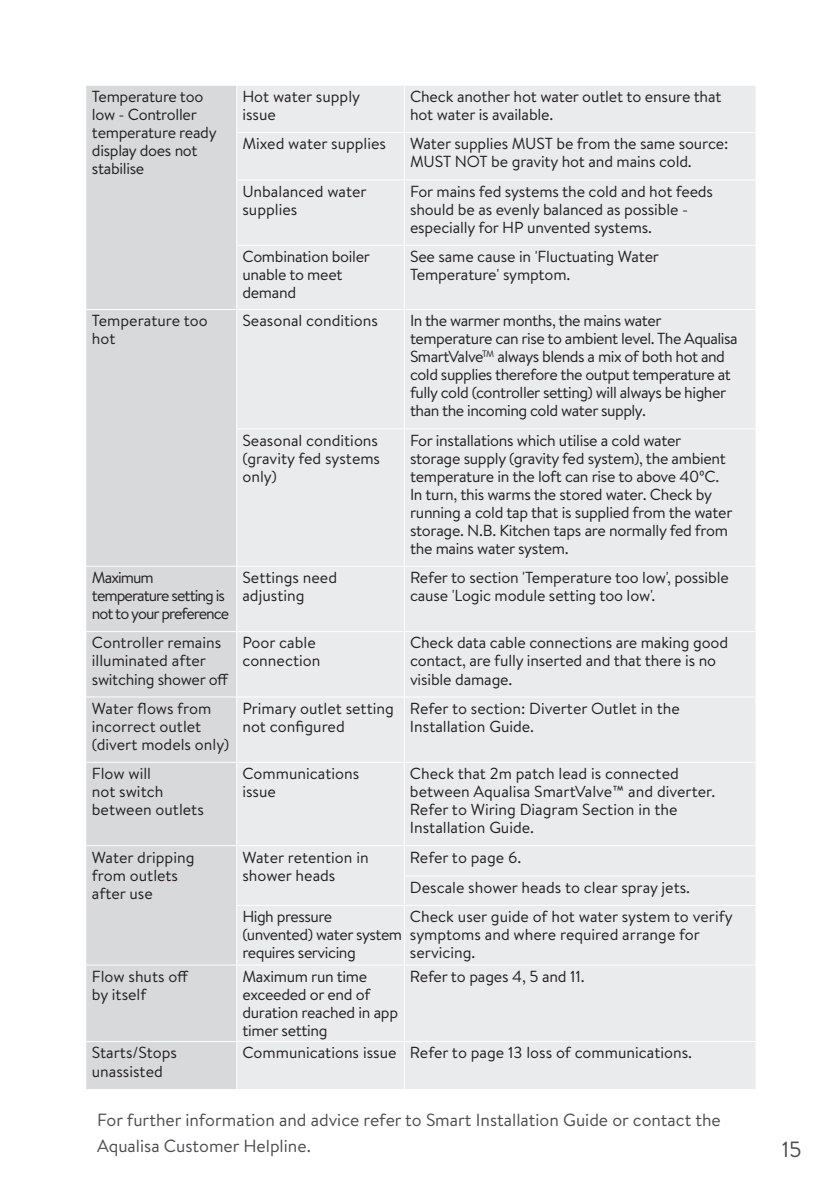
<style>
.page{position:relative;width:840px;height:1191px;background:#fff}
.page>*{position:absolute;margin:0;border:0;box-sizing:border-box;transform-origin:0 0}
.t1{font:22px "Brandon Text";color:#4b4c4d}
.t2{font:17.6px/26px "Brandon Text";color:#4b4c4d}
.t3{font:16px/18px "Brandon Text";letter-spacing:-.01em;color:#231f20}
.t4{font:16px/18px "Brandon Text";letter-spacing:-.03em;color:#231f20}
.t5{font:16px/18px "Brandon Text";letter-spacing:-.06em;color:#231f20}
</style>
<div class="page">
<div style="left:86px;top:86px;width:150px;height:1003px;background:#d8d9db"></div>
<div style="left:237px;top:86px;width:518px;height:1003px;background:#eaebec"></div>
<hr style="left:403px;top:86px;width:1px;height:46px;background:#fff">
<hr style="left:403px;top:133px;width:1px;height:46px;background:#fff">
<hr style="left:403px;top:180px;width:1px;height:65px;background:#fff">
<hr style="left:403px;top:246px;width:1px;height:63px;background:#fff">
<hr style="left:403px;top:310px;width:1px;height:118px;background:#fff">
<hr style="left:403px;top:429px;width:1px;height:137px;background:#fff">
<hr style="left:403px;top:567px;width:1px;height:64px;background:#fff">
<hr style="left:403px;top:632px;width:1px;height:64px;background:#fff">
<hr style="left:403px;top:697px;width:1px;height:65px;background:#fff">
<hr style="left:403px;top:763px;width:1px;height:82px;background:#fff">
<svg style="left:403px;top:846px;width:1px;height:59px"></svg>
<hr style="left:403px;top:906px;width:1px;height:58px;background:#fff">
<hr style="left:403px;top:965px;width:1px;height:76px;background:#fff">
<hr style="left:403px;top:1042px;width:1px;height:47px;background:#fff">
<hr style="left:86px;top:309px;width:151px;height:1px;background:#fff">
<hr style="left:86px;top:566px;width:151px;height:1px;background:#fff">
<hr style="left:86px;top:631px;width:151px;height:1px;background:#fff">
<hr style="left:86px;top:762px;width:151px;height:1px;background:#fff">
<hr style="left:86px;top:845px;width:151px;height:1px;background:#fff">
<hr style="left:86px;top:696px;width:151px;height:1px;background:#fff">
<hr style="left:86px;top:1041px;width:151px;height:1px;background:#fff">
<hr style="left:236px;top:132px;width:168px;height:1px;background:#fff">
<hr style="left:404px;top:132px;width:351px;height:1px;background:#fff">
<hr style="left:236px;top:179px;width:168px;height:1px;background:#fff">
<hr style="left:404px;top:179px;width:351px;height:1px;background:#fff">
<hr style="left:236px;top:245px;width:168px;height:1px;background:#fff">
<hr style="left:404px;top:245px;width:351px;height:1px;background:#fff">
<hr style="left:237px;top:309px;width:167px;height:1px;background:#fff">
<hr style="left:404px;top:309px;width:351px;height:1px;background:#fff">
<hr style="left:236px;top:428px;width:168px;height:1px;background:#fff">
<hr style="left:404px;top:428px;width:351px;height:1px;background:#fff">
<hr style="left:237px;top:566px;width:167px;height:1px;background:#fff">
<hr style="left:404px;top:566px;width:351px;height:1px;background:#fff">
<hr style="left:237px;top:631px;width:167px;height:1px;background:#fff">
<hr style="left:404px;top:631px;width:351px;height:1px;background:#fff">
<hr style="left:237px;top:696px;width:167px;height:1px;background:#fff">
<hr style="left:404px;top:696px;width:351px;height:1px;background:#fff">
<hr style="left:237px;top:762px;width:167px;height:1px;background:#fff">
<hr style="left:404px;top:762px;width:351px;height:1px;background:#fff">
<hr style="left:237px;top:845px;width:167px;height:1px;background:#fff">
<hr style="left:404px;top:845px;width:351px;height:1px;background:#fff">
<hr style="left:403px;top:875px;width:352px;height:1px;background:#fff">
<hr style="left:236px;top:905px;width:168px;height:1px;background:#fff">
<hr style="left:404px;top:905px;width:351px;height:1px;background:#fff">
<hr style="left:237px;top:964px;width:167px;height:1px;background:#fff">
<hr style="left:404px;top:964px;width:351px;height:1px;background:#fff">
<hr style="left:237px;top:1041px;width:167px;height:1px;background:#fff">
<hr style="left:404px;top:1041px;width:351px;height:1px;background:#fff">
<hr style="left:86px;top:964px;width:151px;height:1px;background:#fff">
<p class="t3" style="left:92px;top:87px;width:126px">Temperature too low - Controller temperature ready display does not stabilise</p>
<p class="t3" style="left:242px;top:87px;width:119px">Hot water supply issue</p>
<p class="t3" style="left:410px;top:87px;width:313px">Check another hot water outlet to ensure that hot water is available.</p>
<p class="t3" style="left:242px;top:134px;width:145px">Mixed water supplies</p>
<p class="t3" style="left:410px;top:134px;width:319px">Water supplies MUST be from the same source:<br>MUST NOT be gravity hot and mains cold.</p>
<p class="t3" style="left:242px;top:182px;width:126px">Unbalanced water supplies</p>
<p class="t3" style="left:410px;top:182px;width:304px">For mains fed systems the cold and hot feeds should be as evenly balanced as possible - especially for HP unvented systems.</p>
<p class="t3" style="left:242px;top:247px;width:129px">Combination boiler unable to meet demand</p>
<p class="t3" style="left:410px;top:247px;width:250px">See same cause in 'Fluctuating Water<br>Temperature' symptom.</p>
<p class="t3" style="left:92px;top:311px;width:117px">Temperature too hot</p>
<p class="t3" style="left:242px;top:311px;width:137px">Seasonal conditions</p>
<p class="t4" style="left:410px;top:311px;width:329px">In the warmer months, the mains water temperature can rise to ambient level. The Aqualisa SmartValve<sup>TM</sup> always blends a mix of both hot and cold supplies therefore the output temperature at fully cold (controller setting) will always be higher than the incoming cold water supply.</p>
<p class="t3" style="left:242px;top:431px;width:139px">Seasonal conditions (gravity fed systems only)</p>
<p class="t3" style="left:410px;top:431px;width:324px">For installations which utilise a cold water storage supply (gravity fed system), the ambient temperature in the loft can rise to above 40ºC.<br>In turn, this warms the stored water. Check by running a cold tap that is supplied from the water storage. N.B. Kitchen taps are normally fed from the mains water system.</p>
<p class="t5" style="left:92px;top:568px;width:139px">Maximum temperature setting is not to your preference</p>
<p class="t3" style="left:242px;top:568px;width:96px">Settings need adjusting</p>
<p class="t3" style="left:410px;top:568px;width:320px">Refer to section 'Temperature too low', possible cause 'Logic module setting too low'.</p>
<p class="t3" style="left:92px;top:633px;width:138px">Controller remains illuminated after switching shower off</p>
<p class="t3" style="left:242px;top:633px;width:79px">Poor cable connection</p>
<p class="t3" style="left:410px;top:633px;width:319px">Check data cable connections are making good contact, are fully inserted and that there is no visible damage.</p>
<p class="t3" style="left:92px;top:698px;width:139px">Water flows from incorrect outlet (divert models only)</p>
<p class="t3" style="left:242px;top:698px;width:153px">Primary outlet setting not configured</p>
<p class="t3" style="left:410px;top:698px;width:271px">Refer to section: Diverter Outlet in the<br>Installation Guide.</p>
<p class="t3" style="left:92px;top:764px;width:113px">Flow will<br>not switch between outlets</p>
<p class="t3" style="left:242px;top:764px;width:118px">Communications issue</p>
<p class="t3" style="left:410px;top:764px;width:307px">Check that 2m patch lead is connected between Aqualisa SmartValve™ and diverter.<br>Refer to Wiring Diagram Section in the Installation Guide.</p>
<p class="t3" style="left:92px;top:847px;width:104px">Water dripping from outlets after use</p>
<p class="t3" style="left:242px;top:847px;width:128px">Water retention in shower heads</p>
<p class="t3" style="left:410px;top:841px;width:281px;line-height:30.4px">Refer to page 6.<br>Descale shower heads to clear spray jets.</p>
<p class="t4" style="left:242px;top:907px;width:161px">High pressure (unvented) water system requires servicing</p>
<p class="t3" style="left:410px;top:907px;width:324px">Check user guide of hot water system to verify symptoms and where required arrange for servicing.</p>
<p class="t3" style="left:92px;top:966px;width:98px">Flow shuts off by itself</p>
<p class="t3" style="left:242px;top:966px;width:157px">Maximum run time exceeded or end of duration reached in app timer setting</p>
<p class="t3" style="left:409px;top:966px;width:176px">Refer to pages 4, 5 and 11.</p>
<p class="t3" style="left:92px;top:1043px;width:87px">Starts/Stops unassisted</p>
<p class="t3" style="left:242px;top:1043px;width:451px">Communications issue Refer to page 13 loss of communications.</p>
<p class="t2" style="left:97px;top:1105px;width:624px">For further information and advice refer to Smart Installation Guide or contact the<br>Aqualisa Customer Helpline.</p>
<p class="t1" style="left:781px;top:1134px;width:21px">15</p>
</div>
